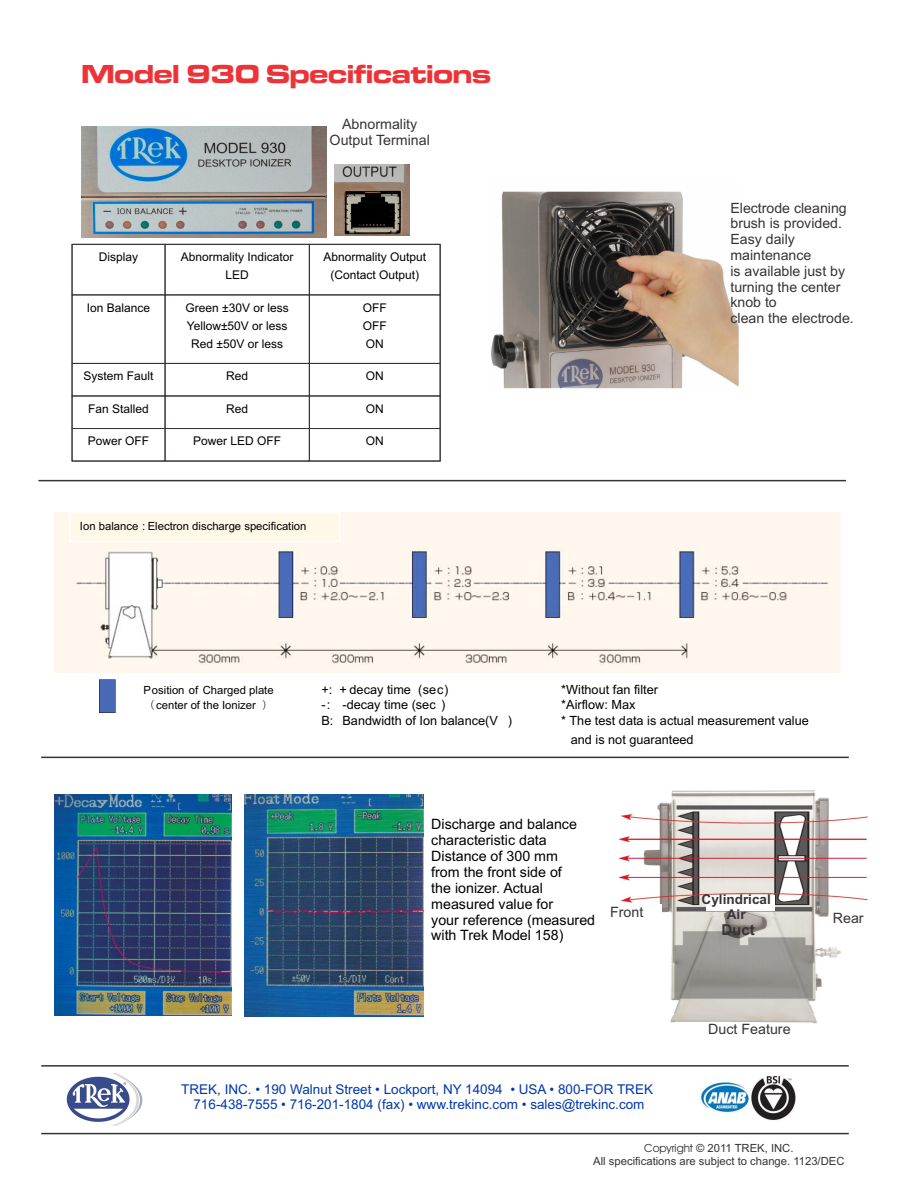
<style>
.page{position:relative;width:918px;height:1188px;background:#fff}
.page>*{position:absolute;margin:0;border:0;box-sizing:border-box;transform-origin:0 0}
.t1{font:27px "Microgramma D Bold Exte";color:#ed3338}
.t2{font:700 15px "Arial";color:#383336}
.t3{font:14.25px/15.9px "Arial";color:#000}
.t4{font:14.25px/15.9px "Arial";color:#383336;text-align:center}
.t5{font:14.1px/15.8px "Arial";color:#383336}
.t6{font:13.5px/15.1px "Arial";color:#0038ac;text-align:center}
.t7{font:700 13.5px/15.1px "Arial";color:#383336;text-align:center}
.t8{font:12.75px/15.6px "Arial";color:#000}
.t9{font:12px/18px "Arial";color:#000;text-align:center}
.t10{font:11.25px/15.6px "Arial";color:#000}
.t11{font:11.25px/12.9px "Arial";color:#383336;text-align:center}
.s1{font-family:"MS Mincho"}
.s2{font-family:"Avant Garde IT Cby BT"}
</style>
<div class="page">
<img style="left:82px;top:126px;width:244px;height:112px">
<img style="left:334px;top:164px;width:75px;height:71px">
<div style="left:72px;top:244px;width:93px;height:51px;border:1px solid #383336"></div>
<div style="left:165px;top:244px;width:145px;height:51px;border:1px solid #383336"></div>
<div style="left:309px;top:244px;width:131px;height:51px;border:1px solid #383336"></div>
<div style="left:72px;top:363px;width:93px;height:33px;border:1px solid #383336"></div>
<div style="left:165px;top:363px;width:145px;height:33px;border:1px solid #383336"></div>
<div style="left:309px;top:363px;width:131px;height:33px;border:1px solid #383336"></div>
<div style="left:72px;top:396px;width:93px;height:33px;border:1px solid #383336"></div>
<div style="left:165px;top:396px;width:145px;height:33px;border:1px solid #383336"></div>
<div style="left:309px;top:396px;width:131px;height:33px;border:1px solid #383336"></div>
<div style="left:72px;top:428px;width:93px;height:33px;border:1px solid #383336"></div>
<div style="left:165px;top:428px;width:145px;height:33px;border:1px solid #383336"></div>
<div style="left:309px;top:428px;width:131px;height:33px;border:1px solid #383336"></div>
<img style="left:618px;top:790px;width:252px;height:234px">
<div style="left:707px;top:895px;width:68px;height:16px;background:#fff"></div>
<div style="left:627px;top:904px;width:35px;height:15px;background:#fff"></div>
<div style="left:831px;top:904px;width:35px;height:15px;background:#fff"></div>
<div style="left:567px;top:679px;width:294px;height:79px;border:1px solid #fff"></div>
<img style="left:100px;top:679px;width:16px;height:33px">
<img style="left:55px;top:512px;width:785px;height:161px">
<div style="left:70px;top:513px;width:270px;height:28px;background:#fff7e8"></div>
<div style="left:69px;top:512px;width:271px;height:30px;border:1px solid #fff"></div>
<img style="left:491px;top:191px;width:248px;height:198px">
<img style="left:54px;top:795px;width:177px;height:220px">
<img style="left:244px;top:795px;width:180px;height:222px">
<hr style="left:41px;top:1065px;width:808px;height:2px;background:#383336">
<hr style="left:41px;top:1133px;width:808px;height:1px;background:#383336">
<hr style="left:41px;top:757px;width:808px;height:1px;background:#383336">
<hr style="left:38px;top:480px;width:808px;height:1px;background:#383336">
<img style="left:700px;top:1075px;width:96px;height:45px">
<img style="left:66px;top:1073px;width:77px;height:53px">
<h1 class="t1" style="left:82px;top:62px;width:411px">Model 930 Specifications</h1>
<p class="t4" style="left:330px;top:118px;width:102px">Abnormality<br>Output Terminal</p>
<p class="t9" style="left:99px;top:249px;width:41px">Display</p>
<p class="t9" style="left:181px;top:249px;width:114px">Abnormality Indicator<br>LED</p>
<p class="t9" style="left:323px;top:249px;width:104px">Abnormality Output (Contact Output)</p>
<p class="t9" style="left:87px;top:300px;width:65px">Ion Balance</p>
<p class="t9" style="left:186px;top:300px;width:105px">Green ±30V or less<br>Yellow±50V or less<br>Red ±50V or less</p>
<p class="t9" style="left:363px;top:300px;width:25px;text-align:justify">OFF OFF ON</p>
<p class="t9" style="left:84px;top:368px;width:72px">System Fault</p>
<p class="t9" style="left:226px;top:368px;width:24px">Red</p>
<p class="t9" style="left:366px;top:368px;width:19px">ON</p>
<p class="t9" style="left:88px;top:401px;width:62px">Fan Stalled</p>
<p class="t9" style="left:226px;top:401px;width:24px">Red</p>
<p class="t9" style="left:366px;top:401px;width:19px">ON</p>
<p class="t9" style="left:88px;top:433px;width:63px">Power OFF</p>
<p class="t9" style="left:193px;top:433px;width:90px">Power LED OFF</p>
<p class="t9" style="left:366px;top:433px;width:19px">ON</p>
<p class="t10" style="left:80px;top:519px;width:228px">Ion balance : Electron discharge specification</p>
<p class="t5" style="left:730px;top:201px;width:125px">Electrode cleaning brush is provided.<br>Easy daily maintenance<br>is available just by turning the center knob to<br>clean the electrode.</p>
<p class="t10" style="left:143px;top:683px;width:132px">Position of Charged plate<span class="s1">（</span>center of the Ionizer <span class="s1">）</span></p>
<p class="t8" style="left:321px;top:683px;width:192px">+: + decay time (sec)<br>-: -decay time (sec )<br>B: Bandwidth of Ion balance(V )</p>
<p class="t8" style="left:561px;top:683px;width:249px">*Without fan filter<br>*Airflow: Max<br>* The test data is actual measurement value</p>
<p class="t8" style="left:571px;top:733px;width:124px">and is not guaranteed</p>
<p class="t3" style="left:431px;top:817px;width:165px">Discharge and balance characteristic data<br>Distance of 300 mm<br>from the front side of<br>the ionizer. Actual measured value for<br>your reference (measured with Trek Model 158)</p>
<p class="t4" style="left:610px;top:905px;width:35px">Front</p>
<p class="t7" style="left:702px;top:893px;width:71px">Cylindrical<br>Air</p>
<p class="t2" style="left:721px;top:925px;width:35px">Duct</p>
<p class="t4" style="left:833px;top:911px;width:32px">Rear</p>
<p class="t6" style="left:181px;top:1083px;width:473px">TREK, INC. • 190 Walnut Street • Lockport, NY 14094 • USA • 800-FOR TREK<br>716-438-7555 • 716-201-1804 (fax) • www.trekinc.com • sales@trekinc.com</p>
<p class="t4" style="left:708px;top:1022px;width:84px">Duct Feature</p>
<p class="t11" style="left:593px;top:1143px;width:253px"><span class="s2">Copyright</span> © 2011 TREK, INC.<br>All specifications are subject to change. 1123/DEC</p>
</div>
